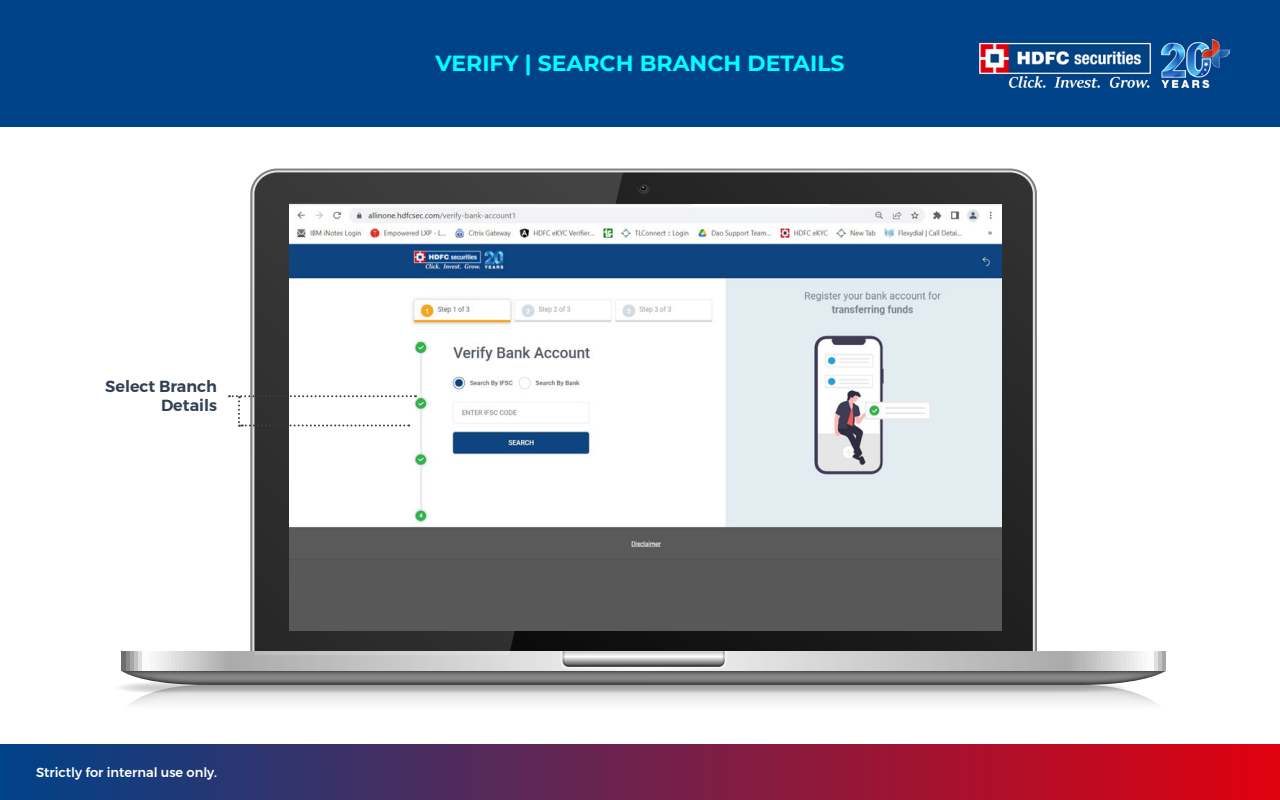
<style>
.page{position:relative;width:1280px;height:800px;background:#fff}
.page>*{position:absolute;margin:0;border:0;box-sizing:border-box;transform-origin:0 0}
.t1{font:700 22px "Montserrat";color:#0ff}
.t2{font:600 16px/19.2px "Montserrat";color:#334054;text-align:right}
.t3{font:500 13px "Montserrat";color:#fff}
</style>
<div class="page">
<div style="left:0;top:0;width:1280px;height:127px;background:#004288"></div>
<img style="left:980px;top:39px;width:250px;height:49px">
<div style="left:0;top:744px;width:1280px;height:56px;background:linear-gradient(to right,#004288,#e0010f)"></div>
<svg style="left:623px;top:172px;width:410px;height:479px;background:#262626"></svg>
<svg style="left:119px;top:651px;width:1047px;height:54px"></svg>
<svg style="left:637px;top:182px;width:13px;height:12px"></svg>
<svg style="left:254px;top:172px;width:369px;height:483px;background:#3a3a3a"></svg>
<div style="left:289px;top:204px;width:713px;height:427px;background:#585858"></div>
<img style="left:289px;top:204px;width:713px;height:344px">
<svg style="left:229px;top:395px;width:187px;height:32px;background:#cecfd0"></svg>
<p class="t2" style="left:105px;top:377px;width:113px">Select Branch<br>Details</p>
<p class="t3" style="left:36px;top:762px;width:183px">Strictly for internal use only.</p>
<h1 class="t1" style="left:435px;top:49px;width:411px">VERIFY | SEARCH BRANCH DETAILS</h1>
</div>
